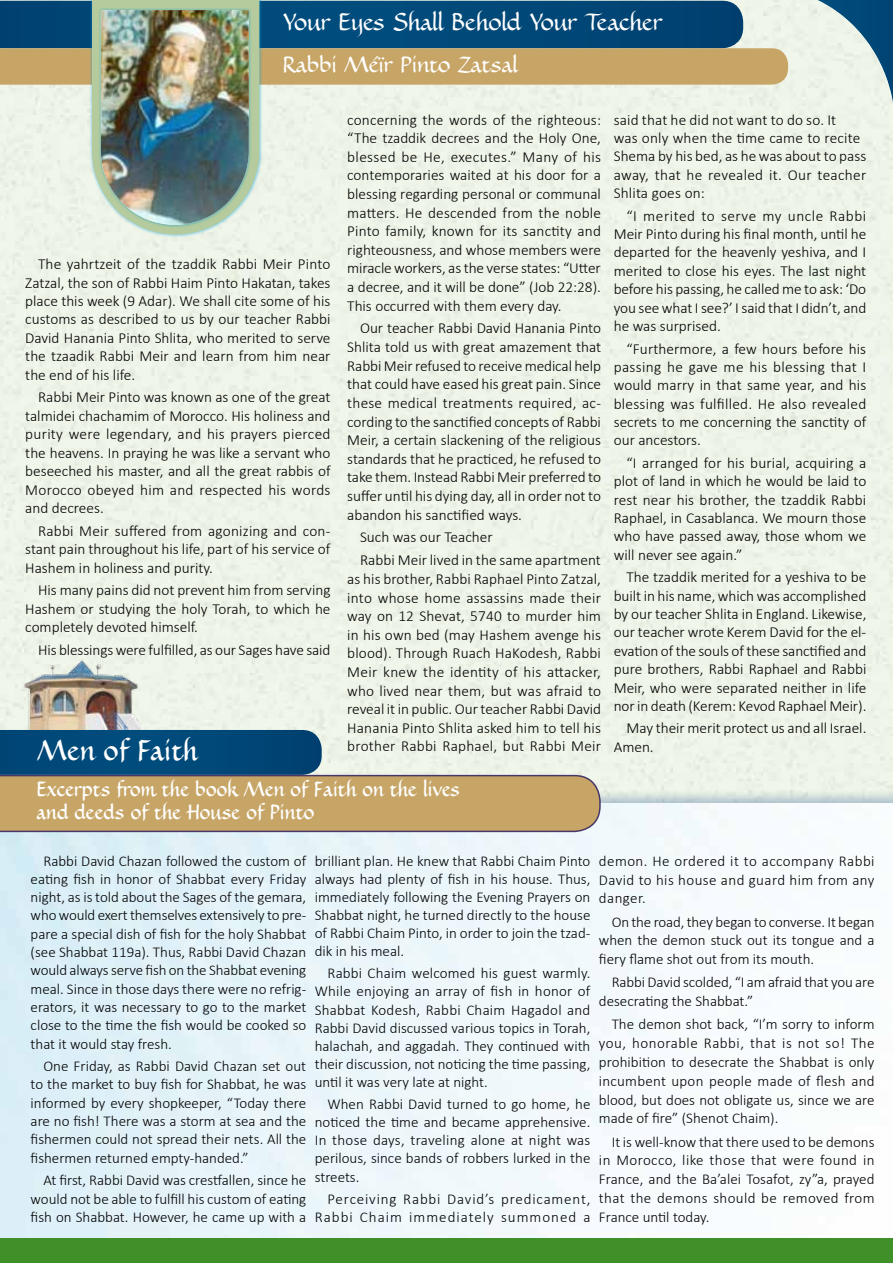
<style>
.page{position:relative;width:893px;height:1263px;background:#fff}
.page>*{position:absolute;margin:0;border:0;box-sizing:border-box;transform-origin:0 0}
.t1{font:700 27px "Demi Tasse";letter-spacing:.01em;color:#fff;scale:.92 1}
.t2{font:22.5px "Demi Tasse";color:#fff}
.t3{font:21px "Demi Tasse";color:#fff}
.t4{font:700 19.5px/22.5px "Demi Tasse";color:#fff;scale:.91 1}
.t5{font:300 15.3px/18.6px "Calibri";color:#000;text-align:justify}
.t6{font:300 15px/18.3px "Calibri";color:#000;text-align:justify}
.t7{font:300 15px/18.1px "Calibri";letter-spacing:.055em;color:#000;text-align:right}
</style>
<div class="page">
<div style="left:0;top:0;width:893px;height:788px;background:#eef4e8"></div>
<div style="left:0;top:1238px;width:893px;height:25px;background:#409029"></div>
<img style="left:22px;top:655px;width:119px;height:75px">
<svg style="left:0;top:730px;width:601px;height:103px;background:#9d9d86"></svg>
<svg style="left:0;top:0;width:788px;height:234px;background:#bbc7bd"></svg>
<img style="left:101px;top:10px;width:148px;height:215px">
<h2 class="t2" style="left:283px;top:6px;width:381px">Your Eyes Shall Behold Your Teacher</h2>
<h3 class="t3" style="left:283px;top:50px;width:237px">Rabbi Méïr Pinto Zatsal</h3>
<p class="t5" style="left:347px;top:110px;width:255px">concerning the words of the righteous: “The tzaddik decrees and the Holy One, blessed be He, executes.” Many of his contemporaries waited at his door for a blessing regarding personal or communal matters. He descended from the noble Pinto family, known for its sanctity and righteousness, and whose members were miracle workers, as the verse states: “Utter a decree, and it will be done” (Job 22:28).<br>This occurred with them every day.</p>
<p class="t5" style="left:347px;top:319px;width:255px;text-indent:13px">Our teacher Rabbi David Hanania Pinto Shlita told us with great amazement that Rabbi Meir refused to receive medical help that could have eased his great pain. Since these medical treatments required, ac&shy;cording to the sanctified concepts of Rabbi Meir, a certain slackening of the religious standards that he practiced, he refused to take them. Instead Rabbi Meir preferred to suffer until his dying day, all in order not to abandon his sanctified ways.</p>
<p class="t5" style="left:360px;top:526px;width:242px;line-height:22.8px">Such was our Teacher<br>Rabbi Meir lived in the same apartment</p>
<p class="t5" style="left:347px;top:569px;width:255px">as his brother, Rabbi Raphael Pinto Zatzal, into whose home assassins made their way on 12 Shevat, 5740 to murder him in his own bed (may Hashem avenge his blood). Through Ruach HaKodesh, Rabbi Meir knew the identity of his attacker, who lived near them, but was afraid to reveal it in public. Our teacher Rabbi David Hanania Pinto Shlita asked him to tell his brother Rabbi Raphael, but Rabbi Meir</p>
<p class="t5" style="left:25px;top:255px;width:307px;text-indent:13px">The yahrtzeit of the tzaddik Rabbi Meir Pinto Zatzal, the son of Rabbi Haim Pinto Hakatan, takes place this week (9 Adar). We shall cite some of his customs as described to us by our teacher Rabbi David Hanania Pinto Shlita, who merited to serve the tzaadik Rabbi Meir and learn from him near the end of his life.</p>
<p class="t5" style="left:25px;top:388px;width:307px;text-indent:13px">Rabbi Meir Pinto was known as one of the great talmidei chachamim of Morocco. His holiness and purity were legendary, and his prayers pierced the heavens. In praying he was like a servant who beseeched his master, and all the great rabbis of Morocco obeyed him and respected his words and decrees.</p>
<p class="t5" style="left:25px;top:521px;width:307px;text-indent:13px">Rabbi Meir suffered from agonizing and con&shy;stant pain throughout his life, part of his service of Hashem in holiness and purity.</p>
<p class="t5" style="left:25px;top:581px;width:307px;text-indent:13px">His many pains did not prevent him from serving Hashem or studying the holy Torah, to which he completely devoted himself.</p>
<p class="t5" style="left:38px;top:640px;width:294px">His blessings were fulfilled, as our Sages have said</p>
<h1 class="t1" style="left:38px;top:731px;width:176px">Men of Faith</h1>
<p class="t4" style="left:37px;top:778px;width:467px">Excerpts from the book Men of Faith on the lives and deeds of the House of Pinto</p>
<p class="t5" style="left:614px;top:110px;width:254px;text-align:left">said that he did not want to do so. It<br>was only when the time came to recite<br>Shema by his bed, as he was about to pass away, that he revealed it. Our teacher<br>Shlita goes on:</p>
<p class="t5" style="left:614px;top:206px;width:254px;text-indent:13px">“I merited to serve my uncle Rabbi Meir Pinto during his final month, until he departed for the heavenly yeshiva, and I merited to close his eyes. The last night before his passing, he called me to ask: ‘Do you see what I see?’ I said that I didn’t, and he was surprised.</p>
<p class="t5" style="left:614px;top:339px;width:254px;text-indent:13px">“Furthermore, a few hours before his passing he gave me his blessing that I would marry in that same year, and his blessing was fulfilled. He also revealed secrets to me concerning the sanctity of our ancestors.</p>
<p class="t5" style="left:614px;top:454px;width:254px;text-indent:13px">“I arranged for his burial, acquiring a plot of land in which he would be laid to rest near his brother, the tzaddik Rabbi Raphael, in Casablanca. We mourn those who have passed away, those whom we will never see again.”</p>
<p class="t5" style="left:614px;top:568px;width:254px;text-indent:13px">The tzaddik merited for a yeshiva to be built in his name, which was accomplished by our teacher Shlita in England. Likewise, our teacher wrote Kerem David for the el&shy;evation of the souls of these sanctified and pure brothers, Rabbi Raphael and Rabbi Meir, who were separated neither in life nor in death (Kerem: Kevod Raphael Meir).</p>
<p class="t5" style="left:614px;top:719px;width:254px;text-indent:13px">May their merit protect us and all Israel.<br>Amen.</p>
<p class="t6" style="left:31px;top:851px;width:277px;text-indent:13px">Rabbi David Chazan followed the custom of eating fish in honor of Shabbat every Friday night, as is told about the Sages of the gemara, who would exert themselves extensively to pre&shy;pare a special dish of fish for the holy Shabbat (see Shabbat 119a). Thus, Rabbi David Chazan would always serve fish on the Shabbat evening meal. Since in those days there were no refrig&shy;erators, it was necessary to go to the market close to the time the fish would be cooked so that it would stay fresh.</p>
<p class="t6" style="left:31px;top:1057px;width:277px;text-indent:13px">One Friday, as Rabbi David Chazan set out to the market to buy fish for Shabbat, he was informed by every shopkeeper, “Today there are no fish! There was a storm at sea and the fishermen could not spread their nets. All the fishermen returned empty-handed.”</p>
<p class="t6" style="left:31px;top:1171px;width:277px;text-indent:13px">At first, Rabbi David was crestfallen, since he would not be able to fulfill his custom of eating fish on Shabbat. However, he came up with a</p>
<p class="t6" style="left:315px;top:851px;width:277px">brilliant plan. He knew that Rabbi Chaim Pinto always had plenty of fish in his house. Thus, immediately following the Evening Prayers on Shabbat night, he turned directly to the house of Rabbi Chaim Pinto, in order to join the tzad&shy;dik in his meal.</p>
<p class="t6" style="left:315px;top:964px;width:277px;text-indent:13px">Rabbi Chaim welcomed his guest warmly.<br>While enjoying an array of fish in honor of Shabbat Kodesh, Rabbi Chaim Hagadol and Rabbi David discussed various topics in Torah, halachah, and aggadah. They continued with their discussion, not noticing the time passing, until it was very late at night.</p>
<p class="t6" style="left:315px;top:1095px;width:277px;text-indent:13px">When Rabbi David turned to go home, he noticed the time and became apprehensive.<br>In those days, traveling alone at night was perilous, since bands of robbers lurked in the streets.</p>
<p class="t7" style="left:315px;top:1190px;width:277px">Perceiving Rabbi David’s predicament,<br>Rabbi Chaim immediately summoned a</p>
<p class="t6" style="left:599px;top:851px;width:277px;line-height:18.9px">demon. He ordered it to accompany Rabbi David to his house and guard him from any danger.</p>
<p class="t6" style="left:599px;top:912px;width:277px;line-height:18.9px;text-indent:13px">On the road, they began to converse. It began when the demon stuck out its tongue and a fiery flame shot out from its mouth.</p>
<p class="t6" style="left:599px;top:973px;width:277px;line-height:18.9px;text-indent:13px">Rabbi David scolded, “I am afraid that you are desecrating the Shabbat.”</p>
<p class="t6" style="left:599px;top:1015px;width:277px;line-height:18.9px;text-indent:13px">The demon shot back, “I’m sorry to inform you, honorable Rabbi, that is not so! The prohibition to desecrate the Shabbat is only incumbent upon people made of flesh and blood, but does not obligate us, since we are made of fire” (Shenot Chaim).</p>
<p class="t6" style="left:599px;top:1132px;width:277px;line-height:18.9px;text-indent:13px">It is well-know that there used to be demons in Morocco, like those that were found in France, and the Ba’alei Tosafot, zy”a, prayed that the demons should be removed from France until today.</p>
</div>
